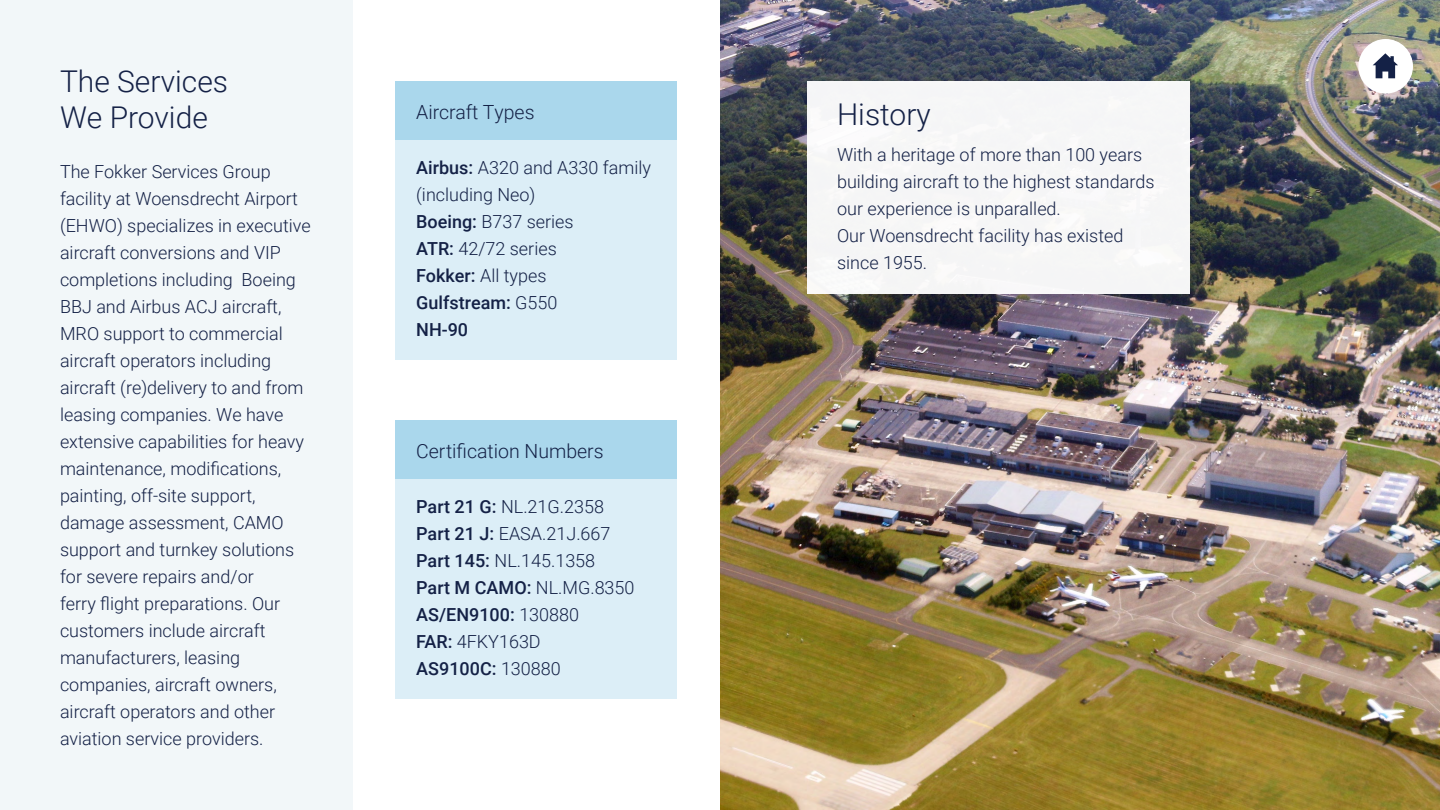
<style>
.page{position:relative;width:1440px;height:810px;background:#fff}
.page>*{position:absolute;margin:0;border:0;box-sizing:border-box;transform-origin:0 0}
.t1{font:300 30px/36px "Roboto";color:#142146}
.t2{font:300 19.5px "Roboto";color:#142146}
.t3{font:300 18px/27px "Roboto";color:#142146}
.s1{font-weight:500}
</style>
<div class="page">
<img style="left:720px;top:0;width:720px;height:810px">
<div style="left:807px;top:81px;width:383px;height:213px;background:#f6f6f7"></div>
<div style="left:0;top:0;width:352px;height:810px;background:#f2f7f9"></div>
<div style="left:395px;top:420px;width:282px;height:279px;background:#dceef7"></div>
<div style="left:395px;top:420px;width:282px;height:58px;background:#aad7ec"></div>
<div style="left:395px;top:81px;width:282px;height:279px;background:#dceef7"></div>
<div style="left:395px;top:81px;width:282px;height:58px;background:#aad7ec"></div>
<div style="left:1358px;top:39px;width:55px;height:55px;background:#fff;border-radius:50%"></div>
<svg style="left:1373px;top:53px;width:25px;height:25px"></svg>
<h1 class="t1" style="left:60px;top:62px;width:170px">The Services<br>We Provide</h1>
<p class="t3" style="left:60px;top:158px;width:252px">The Fokker Services Group facility at Woensdrecht Airport (EHWO) specializes in executive aircraft conversions and VIP completions including Boeing<br>BBJ and Airbus ACJ aircraft,<br>MRO support to commercial aircraft operators including aircraft (re)delivery to and from leasing companies. We have extensive capabilities for heavy maintenance, modifications, painting, off-site support, damage assessment, CAMO support and turnkey solutions for severe repairs and/or<br>ferry flight preparations. Our customers include aircraft manufacturers, leasing companies, aircraft owners, aircraft operators and other aviation service providers.</p>
<p class="t2" style="left:416px;top:98px;width:120px">Aircraft Types</p>
<p class="t3" style="left:416px;top:153px;width:236px"><span class="s1">Airbus:</span> A320 and A330 family (including Neo)<br><span class="s1">Boeing:</span> B737 series<br><span class="s1">ATR:</span> 42/72 series<br><span class="s1">Fokker:</span> All types<br><span class="s1">Gulfstream:</span> G550<br><span class="s1">NH-90</span></p>
<p class="t2" style="left:416px;top:437px;width:189px">Certification Numbers</p>
<p class="t3" style="left:416px;top:492px;width:220px"><span class="s1">Part 21 G:</span> NL.21G.2358<br><span class="s1">Part 21 J:</span> EASA.21J.667<br><span class="s1">Part 145:</span> NL.145.1358<br><span class="s1">Part M CAMO:</span> NL.MG.8350<br><span class="s1">AS/EN9100:</span> 130880<br><span class="s1">FAR:</span> 4FKY163D<br><span class="s1">AS9100C:</span> 130880</p>
<h1 class="t1" style="left:837px;top:95px;width:95px">History</h1>
<p class="t3" style="left:837px;top:140px;width:319px">With a heritage of more than 100 years building aircraft to the highest standards our experience is unparalled.<br>Our Woensdrecht facility has existed since 1955.</p>
</div>
